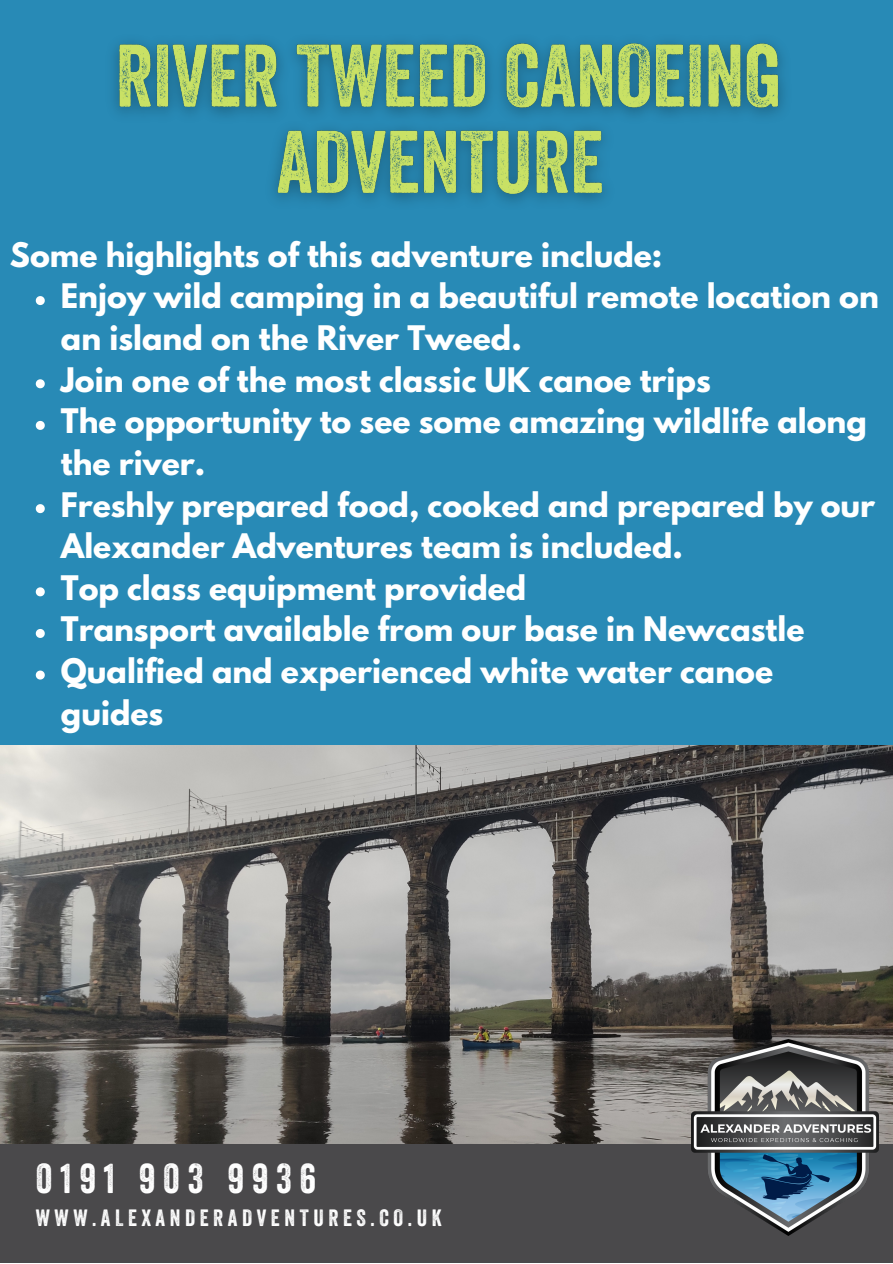
<style>
.page{position:relative;width:893px;height:1264px;background:#fff}
.page>*{position:absolute;margin:0;border:0;box-sizing:border-box;transform-origin:0 0}
.t1{font:40.5px "Veneer";letter-spacing:.2em;color:#fff}
.t2{font:700 30px/41.5px "League Spartan";color:#fff}
.t3{font:22.8px "Veneer";letter-spacing:.2em;color:#fff}
</style>
<div class="page">
<div style="left:0;top:0;width:892px;height:1112px;background:#288ab6"></div>
<div style="left:0;top:1137px;width:892px;height:125px;background:#4a494b"></div>
<svg style="left:36px;top:296px;width:9px;height:9px"></svg>
<svg style="left:36px;top:379px;width:9px;height:9px"></svg>
<svg style="left:36px;top:421px;width:9px;height:9px"></svg>
<svg style="left:36px;top:504px;width:9px;height:9px"></svg>
<svg style="left:36px;top:587px;width:9px;height:9px"></svg>
<svg style="left:36px;top:629px;width:9px;height:9px"></svg>
<svg style="left:36px;top:670px;width:9px;height:9px"></svg>
<img style="left:0;top:745px;width:892px;height:398px">
<img style="left:114px;top:42px;width:670px;height:160px">
<img style="left:691px;top:1039px;width:187px;height:196px">
<p class="t2" style="left:10px;top:238px;width:654px">Some highlights of this adventure include:</p>
<p class="t2" style="left:61px;top:279px;width:819px">Enjoy wild camping in a beautiful remote location on an island on the River Tweed.</p>
<p class="t2" style="left:61px;top:362px;width:651px">Join one of the most classic UK canoe trips</p>
<p class="t2" style="left:61px;top:404px;width:807px">The opportunity to see some amazing wildlife along the river.</p>
<p class="t2" style="left:61px;top:487px;width:815px">Freshly prepared food, cooked and prepared by our<br>Alexander Adventures team is included.</p>
<p class="t2" style="left:61px;top:570px;width:467px">Top class equipment provided</p>
<p class="t2" style="left:61px;top:612px;width:745px">Transport available from our base in Newcastle</p>
<p class="t2" style="left:61px;top:654px;width:713px">Qualified and experienced white water canoe guides</p>
<p class="t1" style="left:36px;top:1163px;width:282px">0191 903 9936</p>
<p class="t3" style="left:36px;top:1208px;width:407px">WWW.ALEXANDERADVENTURES.CO.UK</p>
</div>
